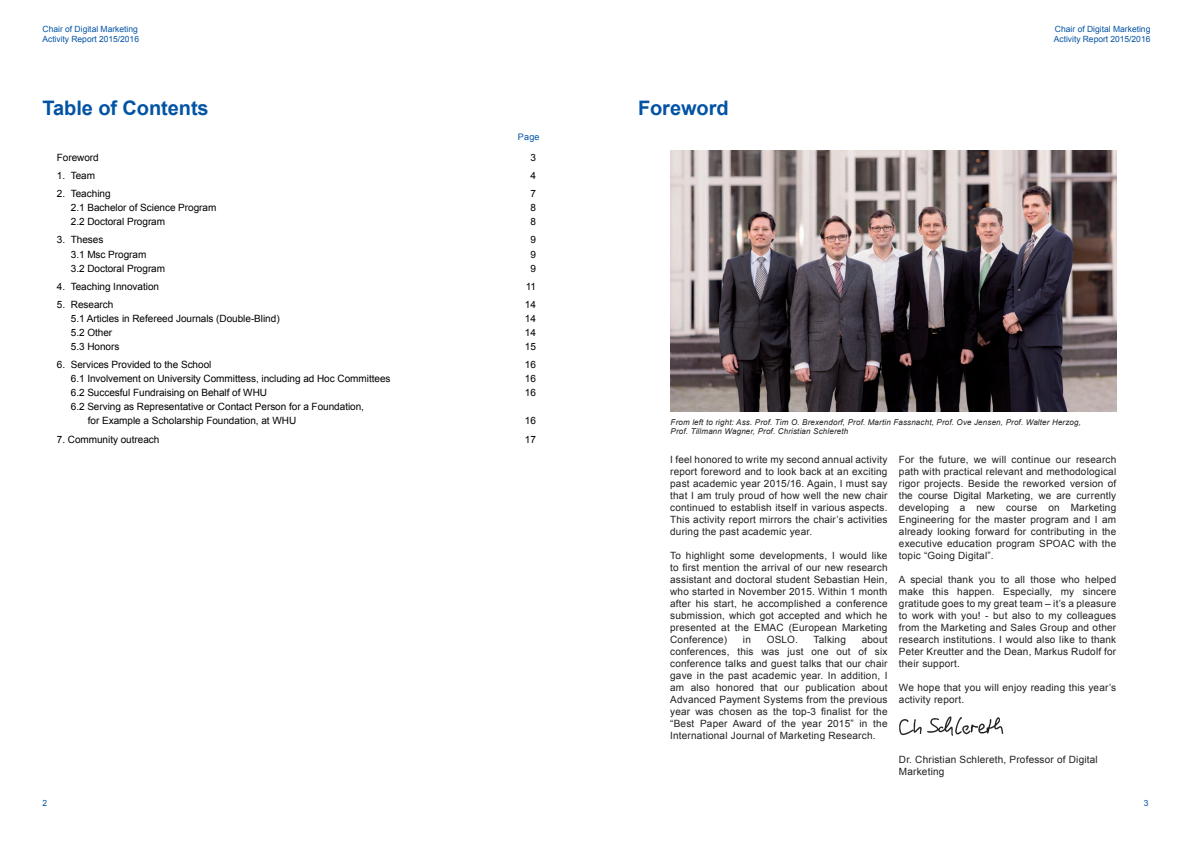
<style>
.page{position:relative;width:1191px;height:842px;background:#fff}
.page>*{position:absolute;margin:0;border:0;box-sizing:border-box;transform-origin:0 0}
.t1{font:700 20px "Arial";letter-spacing:-.005em;color:#0353a5}
.t2{font:10px/12px "Arial";letter-spacing:.02em;color:#231f20;text-align:justify}
.t3{font:10px/14px "Arial";letter-spacing:-.005em;color:#000}
.t4{font:9px "Arial";color:#0353a5}
.t5{font:8.5px/10px "Arial";color:#0353a5}
.t6{font:italic 8px/9.6px "Arial";letter-spacing:.02em;color:#231f20}
</style>
<div class="page">
<img style="left:670px;top:150px;width:446px;height:261px">
<img style="left:899px;top:716px;width:105px;height:20px">
<p class="t5" style="left:43px;top:24px;width:98px">Chair of Digital Marketing<br>Activity Report 2015/2016</p>
<h1 class="t1" style="left:43px;top:94px;width:168px">Table of Contents</h1>
<p class="t4" style="left:518px;top:131px;width:23px">Page</p>
<p class="t3" style="left:57px;top:150px;width:43px">Foreword</p>
<p class="t3" style="left:530px;top:150px;width:7px">3</p>
<p class="t3" style="left:57px;top:169px;width:40px">1. Team</p>
<p class="t3" style="left:530px;top:169px;width:7px">4</p>
<p class="t3" style="left:57px;top:187px;width:55px">2. Teaching</p>
<p class="t3" style="left:530px;top:187px;width:7px">7</p>
<p class="t3" style="left:71px;top:201px;width:147px">2.1 Bachelor of Science Program</p>
<p class="t3" style="left:530px;top:201px;width:7px">8</p>
<p class="t3" style="left:71px;top:215px;width:96px">2.2 Doctoral Program</p>
<p class="t3" style="left:530px;top:215px;width:7px">8</p>
<p class="t3" style="left:57px;top:233px;width:48px">3. Theses</p>
<p class="t3" style="left:530px;top:233px;width:7px">9</p>
<p class="t3" style="left:71px;top:247px;width:77px">3.1 Msc Program</p>
<p class="t3" style="left:530px;top:247px;width:7px">9</p>
<p class="t3" style="left:71px;top:261px;width:96px">3.2 Doctoral Program</p>
<p class="t3" style="left:530px;top:261px;width:7px">9</p>
<p class="t3" style="left:57px;top:279px;width:104px">4. Teaching Innovation</p>
<p class="t3" style="left:526px;top:279px;width:12px">11</p>
<p class="t3" style="left:57px;top:298px;width:58px">5. Research</p>
<p class="t3" style="left:525px;top:298px;width:13px">14</p>
<p class="t3" style="left:71px;top:312px;width:210px">5.1 Articles in Refereed Journals (Double-Blind)</p>
<p class="t3" style="left:525px;top:312px;width:13px">14</p>
<p class="t3" style="left:71px;top:326px;width:43px">5.2 Other</p>
<p class="t3" style="left:525px;top:326px;width:13px">14</p>
<p class="t3" style="left:71px;top:340px;width:50px">5.3 Honors</p>
<p class="t3" style="left:525px;top:340px;width:13px">15</p>
<p class="t3" style="left:57px;top:358px;width:156px">6. Services Provided to the School</p>
<p class="t3" style="left:525px;top:358px;width:13px">16</p>
<p class="t3" style="left:71px;top:372px;width:321px">6.1 Involvement on University Committess, including ad Hoc Committees</p>
<p class="t3" style="left:525px;top:372px;width:13px">16</p>
<p class="t3" style="left:71px;top:386px;width:198px">6.2 Succesful Fundraising on Behalf of WHU</p>
<p class="t3" style="left:525px;top:386px;width:13px">16</p>
<p class="t3" style="left:88px;top:400px;width:278px;text-indent:-17px">6.2 Serving as Representative or Contact Person for a Foundation, for Example a Scholarship Foundation, at WHU</p>
<p class="t3" style="left:525px;top:414px;width:13px">16</p>
<p class="t3" style="left:57px;top:432px;width:104px">7. Community outreach</p>
<p class="t3" style="left:525px;top:432px;width:13px">17</p>
<h1 class="t1" style="left:638px;top:94px;width:92px">Foreword</h1>
<p class="t5" style="left:1053px;top:24px;width:98px">Chair of Digital Marketing<br>Activity Report 2015/2016</p>
<p class="t6" style="left:670px;top:417px;width:412px">From left to right: Ass. Prof. Tim O. Brexendorf, Prof. Martin Fassnacht, Prof. Ove Jensen, Prof. Walter Herzog,<br>Prof. Tillmann Wagner, Prof. Christian Schlereth</p>
<p class="t2" style="left:670px;top:453px;width:219px">I feel honored to write my second annual activity report foreword and to look back at an exciting past academic year 2015/16. Again, I must say that I am truly proud of how well the new chair continued to establish itself in various aspects.<br>This activity report mirrors the chair’s activities during the past academic year.</p>
<p class="t2" style="left:670px;top:549px;width:219px">To highlight some developments, I would like to first mention the arrival of our new research assistant and doctoral student Sebastian Hein, who started in November 2015. Within 1 month after his start, he accomplished a conference submission, which got accepted and which he presented at the EMAC (European Marketing Conference)</p>
<p class="t2" style="left:743px;top:633px;width:9px">in</p>
<p class="t2" style="left:766px;top:633px;width:33px">OSLO.</p>
<p class="t2" style="left:813px;top:633px;width:34px">Talking</p>
<p class="t2" style="left:670px;top:633px;width:219px;text-indent:191px">about conferences, this was just one out of six conference talks and guest talks that our chair gave in the past academic year. In addition, I am also honored that our publication about Advanced Payment Systems from the previous year was chosen as the top-3 finalist for the “Best Paper Award of the year 2015” in the International Journal of Marketing Research.</p>
<p class="t2" style="left:899px;top:453px;width:219px">For the future, we will continue our research path with practical relevant and methodological rigor projects. Beside the reworked version of the course Digital Marketing, we are currently developing a new course on Marketing Engineering for the master program and I am already looking forward for contributing in the executive education program SPOAC with the topic “Going Digital”.</p>
<p class="t2" style="left:899px;top:573px;width:219px">A special thank you to all those who helped make this happen. Especially, my sincere gratitude goes to my great team – it’s a pleasure to work with you! - but also to my colleagues from the Marketing and Sales Group and other research institutions. I would also like to thank Peter Kreutter and the Dean, Markus Rudolf for their support.</p>
<p class="t2" style="left:899px;top:681px;width:219px">We hope that you will enjoy reading this year’s activity report.</p>
<p class="t2" style="left:899px;top:753px;width:200px">Dr. Christian Schlereth, Professor of Digital<br>Marketing</p>
<p class="t5" style="left:43px;top:798px;width:6px">2</p>
<p class="t5" style="left:1143px;top:798px;width:6px">3</p>
</div>
